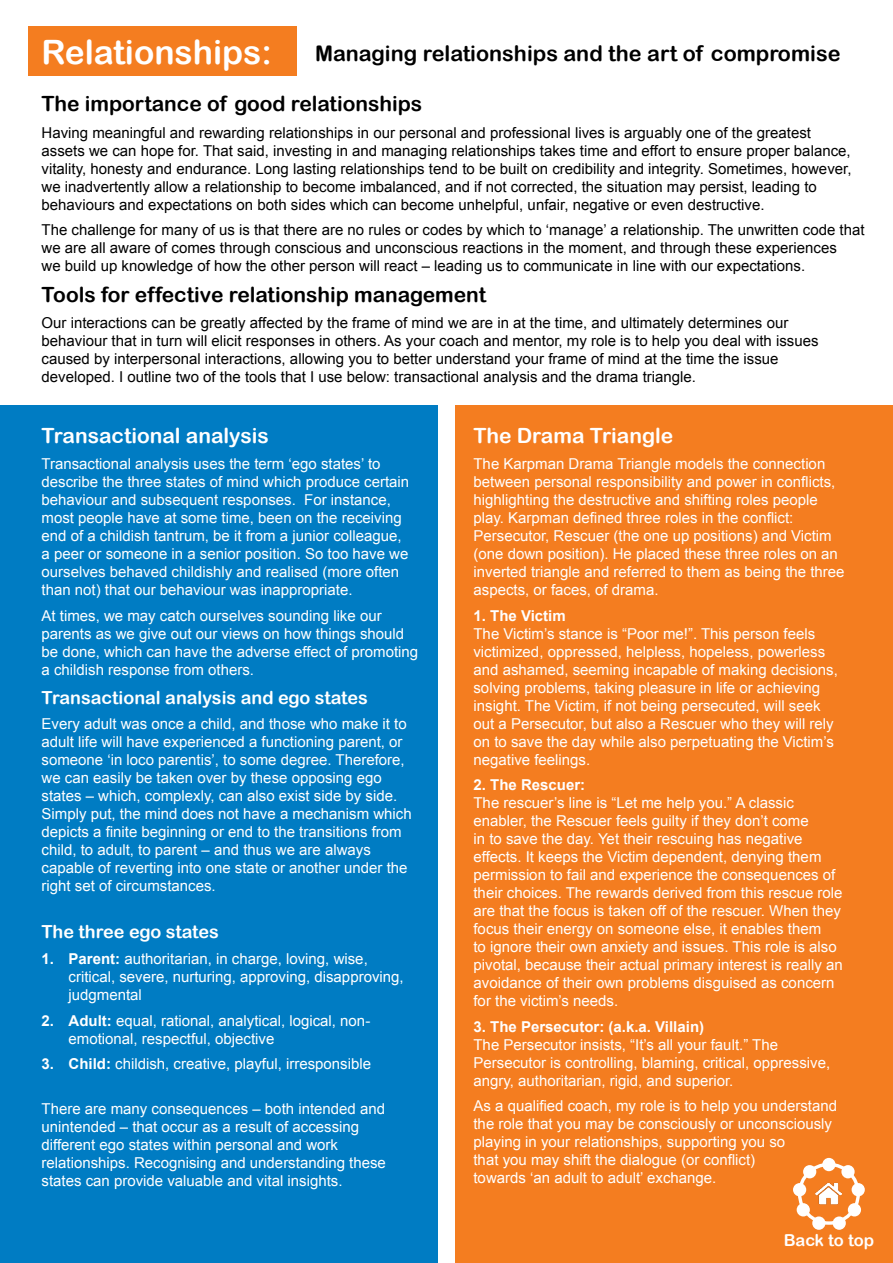
<style>
.page{position:relative;width:893px;height:1263px;background:#fff}
.page>*{position:absolute;margin:0;border:0;box-sizing:border-box;transform-origin:0 0}
.t1{font:33.6px "Arial Rounded MT Bold";color:#fff}
.t2{font:21.6px "Arial Rounded MT Bold";color:#000}
.t3{font:21px "Arial Rounded MT Bold";color:#000}
.t4{font:21px "Arial Rounded MT Bold";color:#fff}
.t5{font:18px "Arial Rounded MT Bold";color:#fff}
.t6{font:16.5px "Arial Rounded MT Bold";color:#fff}
.t7{font:15px/18px "Arial";color:#fff}
.t8{font:15px/18px "Arial";color:#000}
.t9{font:700 15px "Arial";color:#fff}
.s1{font-weight:700}
</style>
<div class="page">
<div style="left:0;top:405px;width:437px;height:858px;background:#007cc3"></div>
<div style="left:455px;top:405px;width:438px;height:858px;background:#f47d20"></div>
<div style="left:28px;top:26px;width:268px;height:49px;background:#f47d20"></div>
<div style="left:798px;top:1163px;width:62px;height:62px;border:3px solid #fff;border-radius:50%"></div>
<div style="left:841px;top:1165px;width:14px;height:13px;background:#fff;border-radius:50%"></div>
<div style="left:848px;top:1203px;width:13px;height:13px;background:#fff;border-radius:50%"></div>
<div style="left:852px;top:1183px;width:13px;height:13px;background:#fff;border-radius:50%"></div>
<div style="left:833px;top:1216px;width:13px;height:14px;background:#fff;border-radius:50%"></div>
<div style="left:812px;top:1216px;width:13px;height:14px;background:#fff;border-radius:50%"></div>
<div style="left:797px;top:1203px;width:13px;height:13px;background:#fff;border-radius:50%"></div>
<div style="left:793px;top:1183px;width:13px;height:13px;background:#fff;border-radius:50%"></div>
<div style="left:803px;top:1165px;width:13px;height:13px;background:#fff;border-radius:50%"></div>
<div style="left:822px;top:1158px;width:13px;height:13px;background:#fff;border-radius:50%"></div>
<img style="left:816px;top:1182px;width:26px;height:23px">
<h1 class="t1" style="left:42px;top:32px;width:232px">Relationships:</h1>
<h2 class="t2" style="left:315px;top:40px;width:527px">Managing relationships and the art of compromise</h2>
<h3 class="t3" style="left:42px;top:91px;width:382px">The importance of good relationships</h3>
<p class="t8" style="left:42px;top:123px;width:811px">Having meaningful and rewarding relationships in our personal and professional lives is arguably one of the greatest assets we can hope for. That said, investing in and managing relationships takes time and effort to ensure proper balance, vitality, honesty and endurance. Long lasting relationships tend to be built on credibility and integrity. Sometimes, however, we inadvertently allow a relationship to become imbalanced, and if not corrected, the situation may persist, leading to behaviours and expectations on both sides which can become unhelpful, unfair, negative or even destructive.</p>
<p class="t8" style="left:42px;top:221px;width:824px">The challenge for many of us is that there are no rules or codes by which to ‘manage’ a relationship. The unwritten code that we are all aware of comes through conscious and unconscious reactions in the moment, and through these experiences<br>we build up knowledge of how the other person will react – leading us to communicate in line with our expectations.</p>
<h3 class="t3" style="left:42px;top:282px;width:446px">Tools for effective relationship management</h3>
<p class="t8" style="left:42px;top:314px;width:779px">Our interactions can be greatly affected by the frame of mind we are in at the time, and ultimately determines our behaviour that in turn will elicit responses in others. As your coach and mentor, my role is to help you deal with issues caused by interpersonal interactions, allowing you to better understand your frame of mind at the time the issue developed. I outline two of the tools that I use below: transactional analysis and the drama triangle.</p>
<h3 class="t4" style="left:42px;top:423px;width:229px">Transactional analysis</h3>
<h3 class="t4" style="left:473px;top:423px;width:201px">The Drama Triangle</h3>
<p class="t7" style="left:42px;top:455px;width:369px">Transactional analysis uses the term ‘ego states’ to describe the three states of mind which produce certain behaviour and subsequent responses. For instance, most people have at some time, been on the receiving end of a childish tantrum, be it from a junior colleague, a peer or someone in a senior position. So too have we ourselves behaved childishly and realised (more often than not) that our behaviour was inappropriate.</p>
<p class="t7" style="left:42px;top:606px;width:378px">At times, we may catch ourselves sounding like our parents as we give out our views on how things should be done, which can have the adverse effect of promoting a childish response from others.</p>
<p class="t5" style="left:42px;top:687px;width:328px">Transactional analysis and ego states</p>
<p class="t7" style="left:42px;top:715px;width:372px">Every adult was once a child, and those who make it to adult life will have experienced a functioning parent, or someone ‘in loco parentis’, to some degree. Therefore, we can easily be taken over by these opposing ego states – which, complexly, can also exist side by side.<br>Simply put, the mind does not have a mechanism which depicts a finite beginning or end to the transitions from child, to adult, to parent – and thus we are always capable of reverting into one state or another under the right set of circumstances.</p>
<p class="t5" style="left:42px;top:921px;width:179px">The three ego states</p>
<p class="t7" style="left:69px;top:950px;width:337px;text-indent:-27px"><span class="s1">1. Parent:</span> authoritarian, in charge, loving, wise, critical, severe, nurturing, approving, disapproving, judgmental</p>
<p class="t7" style="left:69px;top:1011px;width:303px;text-indent:-27px"><span class="s1">2. Adult:</span> equal, rational, analytical, logical, non&shy;emotional, respectful, objective</p>
<p class="t7" style="left:42px;top:1055px;width:331px"><span class="s1">3. Child:</span> childish, creative, playful, irresponsible</p>
<p class="t7" style="left:42px;top:1099px;width:346px">There are many consequences – both intended and unintended – that occur as a result of accessing different ego states within personal and work relationships. Recognising and understanding these states can provide valuable and vital insights.</p>
<p class="t7" style="left:473px;top:455px;width:373px">The Karpman Drama Triangle models the connection between personal responsibility and power in conflicts, highlighting the destructive and shifting roles people play. Karpman defined three roles in the conflict:<br>Persecutor, Rescuer (the one up positions) and Victim (one down position). He placed these three roles on an inverted triangle and referred to them as being the three aspects, or faces, of drama.</p>
<p class="t9" style="left:473px;top:605px;width:94px">1. The Victim</p>
<p class="t7" style="left:473px;top:624px;width:366px">The Victim’s stance is “Poor me!”. This person feels victimized, oppressed, helpless, hopeless, powerless and ashamed, seeming incapable of making decisions, solving problems, taking pleasure in life or achieving insight. The Victim, if not being persecuted, will seek out a Persecutor, but also a Rescuer who they will rely on to save the day while also perpetuating the Victim’s negative feelings.</p>
<p class="t9" style="left:473px;top:775px;width:113px">2. The Rescuer:</p>
<p class="t7" style="left:473px;top:794px;width:371px">The rescuer’s line is “Let me help you.” A classic enabler, the Rescuer feels guilty if they don’t come<br>in to save the day. Yet their rescuing has negative effects. It keeps the Victim dependent, denying them permission to fail and experience the consequences of their choices. The rewards derived from this rescue role are that the focus is taken off of the rescuer. When they focus their energy on someone else, it enables them<br>to ignore their own anxiety and issues. This role is also pivotal, because their actual primary interest is really an avoidance of their own problems disguised as concern for the victim’s needs.</p>
<p class="t9" style="left:473px;top:1016px;width:232px">3. The Persecutor: (a.k.a. Villain)</p>
<p class="t7" style="left:473px;top:1035px;width:358px">The Persecutor insists, “It’s all your fault.” The<br>Persecutor is controlling, blaming, critical, oppressive, angry, authoritarian, rigid, and superior.</p>
<p class="t7" style="left:473px;top:1097px;width:365px">As a qualified coach, my role is to help you understand the role that you may be consciously or unconsciously playing in your relationships, supporting you so<br>that you may shift the dialogue (or conflict)<br>towards ‘an adult to adult’ exchange.</p>
<p class="t6" style="left:784px;top:1230px;width:92px">Back to top</p>
</div>
